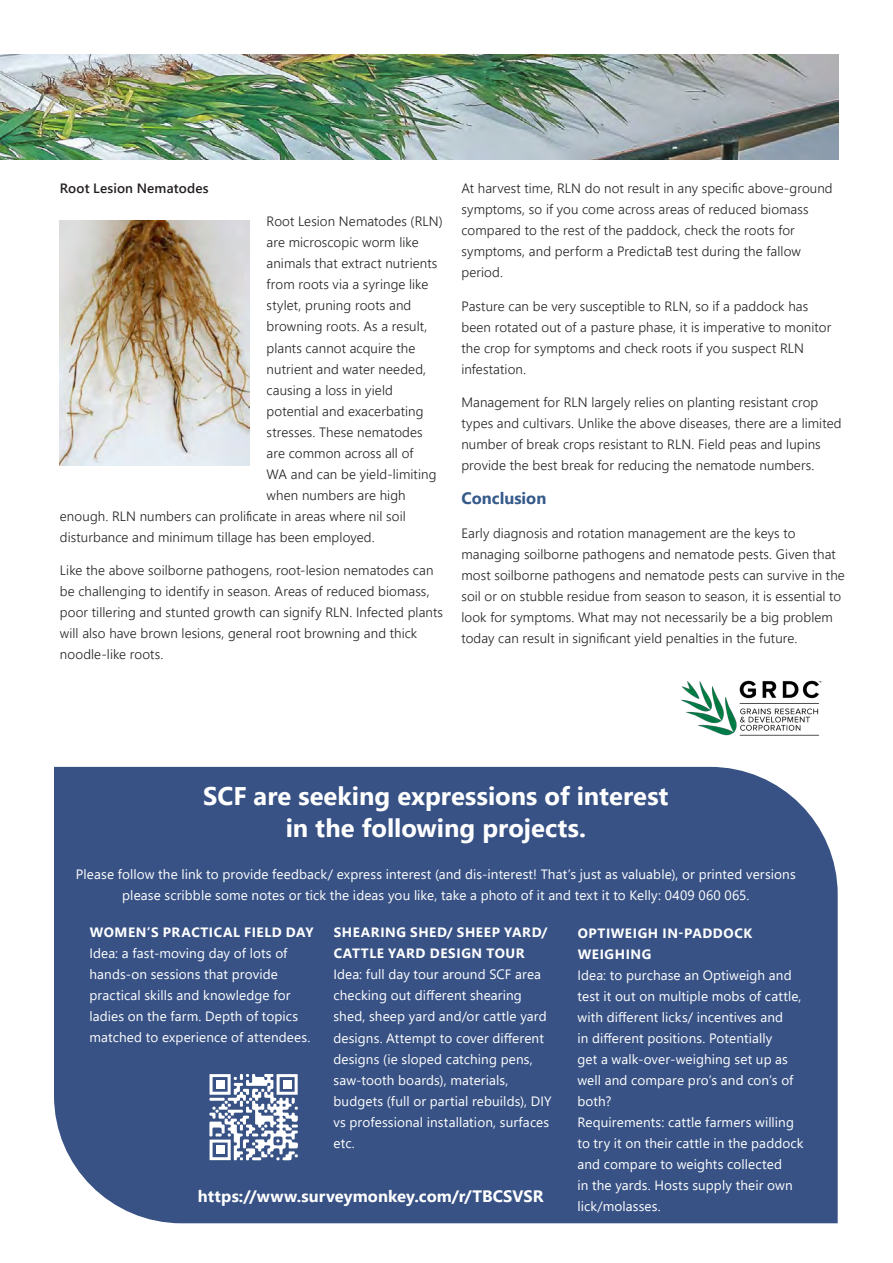
<style>
.page{position:relative;width:893px;height:1263px;background:#fff}
.page>*{position:absolute;margin:0;border:0;box-sizing:border-box;transform-origin:0 0}
.t1{font:700 25.5px/31.5px "Segoe UI";color:#fff;text-align:center}
.t2{font:700 16.5px "Segoe UI";letter-spacing:.005em;color:#fff}
.t3{font:700 16.5px "Segoe UI";color:#365a8a}
.t4{font:300 13.5px/21px "Segoe UI";letter-spacing:.01em;color:#231f20}
.t5{font:13.5px/21px "Segoe UI";letter-spacing:.01em;color:#fff}
.t6{font:700 13.5px/21px "Segoe UI";letter-spacing:.045em;color:#fff}
.t7{font:600 13.5px "Segoe UI";letter-spacing:.01em;color:#231f20}
</style>
<div class="page">
<img style="left:0;top:54px;width:839px;height:105px">
<img style="left:60px;top:220px;width:190px;height:246px">
<img style="left:681px;top:680px;width:141px;height:56px">
<div style="left:54px;top:767px;width:784px;height:456px;background:#385285"></div>
<svg style="left:209px;top:1074px;width:89px;height:86px"></svg>
<div style="left:216px;top:1080px;width:9px;height:9px;background:#fff"></div>
<div style="left:283px;top:1080px;width:9px;height:9px;background:#fff"></div>
<div style="left:216px;top:1145px;width:9px;height:9px;background:#fff"></div>
<p class="t7" style="left:60px;top:175px;width:150px">Root Lesion Nematodes</p>
<p class="t4" style="left:267px;top:210px;width:178px">Root Lesion Nematodes (RLN)</p>
<p class="t4" style="left:267px;top:231px;width:154px">are microscopic worm like</p>
<p class="t4" style="left:267px;top:252px;width:172px">animals that extract nutrients</p>
<p class="t4" style="left:267px;top:273px;width:163px">from roots via a syringe like</p>
<p class="t4" style="left:267px;top:294px;width:146px">stylet, pruning roots and</p>
<p class="t4" style="left:267px;top:315px;width:162px">browning roots. As a result,</p>
<p class="t4" style="left:267px;top:336px;width:150px">plants cannot acquire the</p>
<p class="t4" style="left:267px;top:357px;width:161px">nutrient and water needed,</p>
<p class="t4" style="left:267px;top:378px;width:128px">causing a loss in yield</p>
<p class="t4" style="left:267px;top:399px;width:158px">potential and exacerbating</p>
<p class="t4" style="left:267px;top:420px;width:158px">stresses. These nematodes</p>
<p class="t4" style="left:267px;top:441px;width:148px">are common across all of</p>
<p class="t4" style="left:267px;top:462px;width:171px">WA and can be yield-limiting</p>
<p class="t4" style="left:267px;top:483px;width:140px">when numbers are high</p>
<p class="t4" style="left:60px;top:504px;width:347px">enough. RLN numbers can prolificate in areas where nil soil</p>
<p class="t4" style="left:60px;top:525px;width:316px">disturbance and minimum tillage has been employed.</p>
<p class="t4" style="left:60px;top:559px;width:385px">Like the above soilborne pathogens, root-lesion nematodes can be challenging to identify in season. Areas of reduced biomass, poor tillering and stunted growth can signify RLN. Infected plants will also have brown lesions, general root browning and thick noodle-like roots.</p>
<p class="t4" style="left:461px;top:176px;width:373px">At harvest time, RLN do not result in any specific above-ground symptoms, so if you come across areas of reduced biomass compared to the rest of the paddock, check the roots for symptoms, and perform a PredictaB test during the fallow period.</p>
<p class="t4" style="left:461px;top:294px;width:371px">Pasture can be very susceptible to RLN, so if a paddock has been rotated out of a pasture phase, it is imperative to monitor the crop for symptoms and check roots if you suspect RLN infestation.</p>
<p class="t4" style="left:461px;top:391px;width:382px">Management for RLN largely relies on planting resistant crop types and cultivars. Unlike the above diseases, there are a limited number of break crops resistant to RLN. Field peas and lupins provide the best break for reducing the nematode numbers.</p>
<p class="t3" style="left:461px;top:483px;width:86px">Conclusion</p>
<p class="t4" style="left:461px;top:521px;width:385px">Early diagnosis and rotation management are the keys to managing soilborne pathogens and nematode pests. Given that most soilborne pathogens and nematode pests can survive in the soil or on stubble residue from season to season, it is essential to look for symptoms. What may not necessarily be a big problem today can result in significant yield penalties in the future.</p>
<p class="t1" style="left:203px;top:778px;width:467px">SCF are seeking expressions of interest in the following projects.</p>
<p class="t5" style="left:76px;top:862px;width:721px;text-align:center">Please follow the link to provide feedback/ express interest (and dis-interest! That’s just as valuable), or printed versions please scribble some notes or tick the ideas you like, take a photo of it and text it to Kelly: 0409 060 065.</p>
<p class="t6" style="left:90px;top:921px;width:225px">WOMEN’S PRACTICAL FIELD DAY</p>
<p class="t5" style="left:89px;top:942px;width:222px">Idea: a fast-moving day of lots of hands-on sessions that provide practical skills and knowledge for ladies on the farm. Depth of topics matched to experience of attendees.</p>
<p class="t6" style="left:334px;top:921px;width:215px">SHEARING SHED/ SHEEP YARD/<br>CATTLE YARD DESIGN TOUR</p>
<p class="t5" style="left:333px;top:963px;width:220px">Idea: full day tour around SCF area checking out different shearing shed, sheep yard and/or cattle yard designs. Attempt to cover different designs (ie sloped catching pens, saw-tooth boards), materials, budgets (full or partial rebuilds), DIY vs professional installation, surfaces etc.</p>
<p class="t6" style="left:578px;top:921px;width:176px">OPTIWEIGH IN-PADDOCK<br>WEIGHING</p>
<p class="t5" style="left:577px;top:963px;width:226px">Idea: to purchase an Optiweigh and test it out on multiple mobs of cattle, with different licks/ incentives and<br>in different positions. Potentially<br>get a walk-over-weighing set up as well and compare pro’s and con’s of both?</p>
<p class="t5" style="left:577px;top:1110px;width:228px">Requirements: cattle farmers willing to try it on their cattle in the paddock and compare to weights collected<br>in the yards. Hosts supply their own lick/molasses.</p>
<p class="t2" style="left:198px;top:1180px;width:347px">https://www.surveymonkey.com/r/TBCSVSR</p>
</div>
